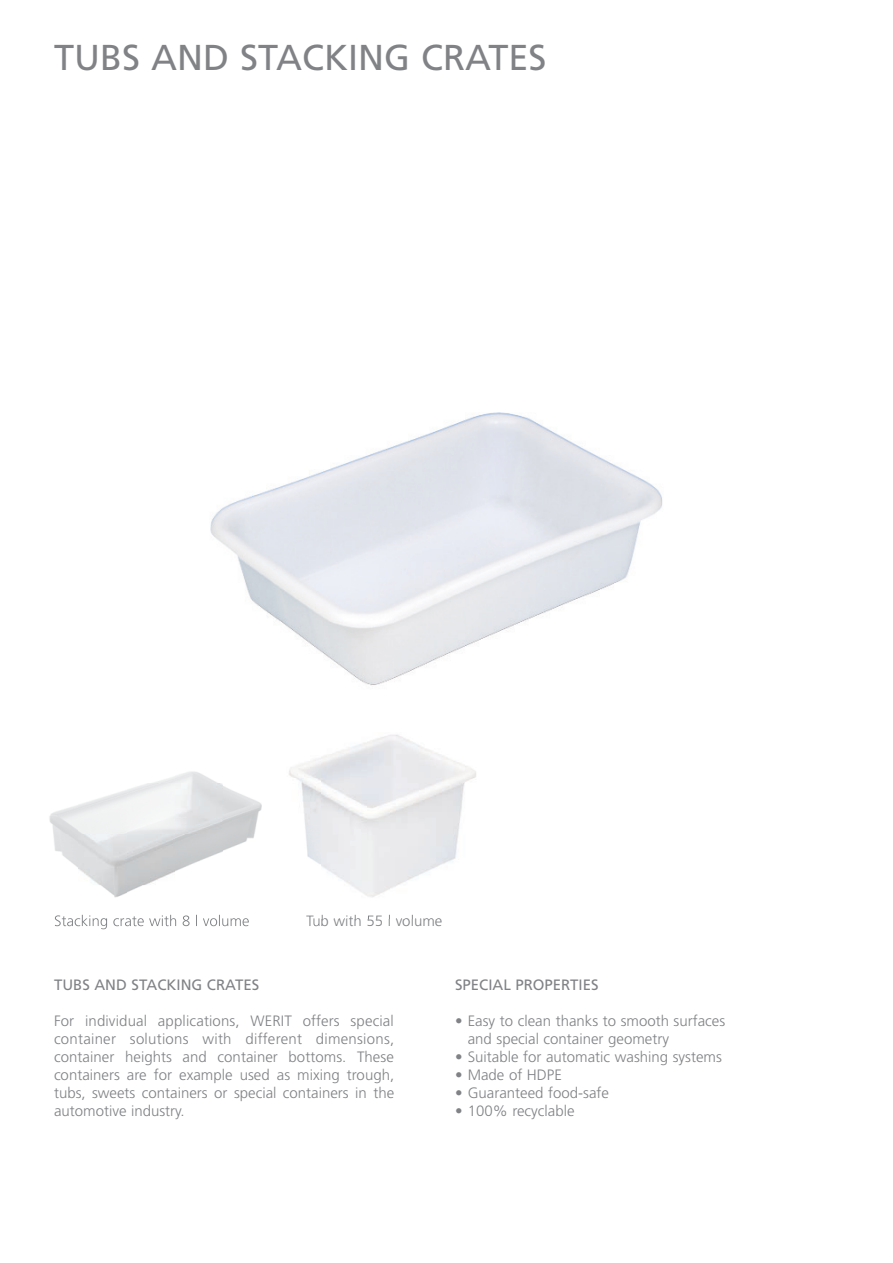
<style>
.page{position:relative;width:893px;height:1263px;background:#fff}
.page>*{position:absolute;margin:0;border:0;box-sizing:border-box;transform-origin:0 0}
.t1{font:36px "Frutiger CE";color:#808285}
.t2{font:300 15px/18px "Frutiger CE";color:#808285;text-align:justify}
.t3{font:15px "Frutiger CE";color:#808285}
</style>
<div class="page">
<img style="left:210px;top:412px;width:453px;height:273px">
<img style="left:49px;top:771px;width:213px;height:114px">
<img style="left:82px;top:885px;width:138px;height:45px">
<img style="left:55px;top:915px;width:194px;height:14px">
<img style="left:309px;top:918px;width:11px;height:8px">
<img style="left:321px;top:915px;width:92px;height:3px">
<img style="left:288px;top:757px;width:33px;height:161px">
<h1 class="t1" style="left:54px;top:37px;width:494px">TUBS AND STACKING CRATES</h1>
<p class="t2" style="left:306px;top:912px;width:138px">Tub with 55 l volume</p>
<p class="t3" style="left:54px;top:976px;width:207px">TUBS AND STACKING CRATES</p>
<p class="t2" style="left:54px;top:1011px;width:342px">For individual applications, WERIT offers special container solutions with different dimensions, container heights and container bottoms. These containers are for example used as mixing trough, tubs, sweets containers or special containers in the automotive industry.</p>
<p class="t3" style="left:455px;top:976px;width:145px">SPECIAL PROPERTIES</p>
<p class="t2" style="left:468px;top:1011px;width:259px;text-indent:-13px">• Easy to clean thanks to smooth surfaces and special container geometry</p>
<p class="t2" style="left:455px;top:1047px;width:268px">• Suitable for automatic washing systems</p>
<p class="t2" style="left:455px;top:1065px;width:108px">• Made of HDPE</p>
<p class="t2" style="left:455px;top:1083px;width:156px">• Guaranteed food-safe</p>
<p class="t2" style="left:455px;top:1101px;width:121px">• 100% recyclable</p>
</div>
